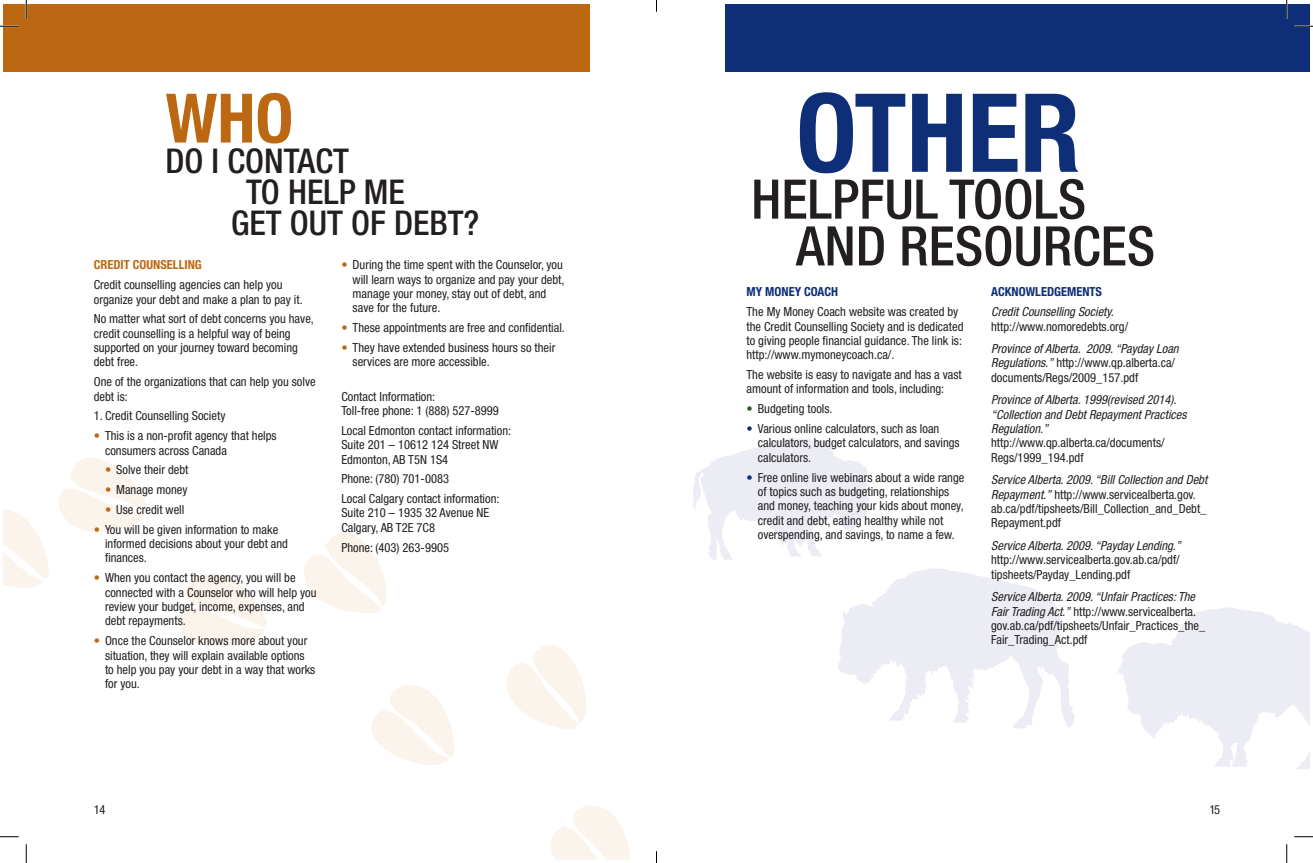
<style>
.page{position:relative;width:1313px;height:863px;background:#fff}
.page>*{position:absolute;margin:0;border:0;box-sizing:border-box;transform-origin:0 0}
.t1{font:700 condensed 109.25px "Helvetica Neue LT Std";color:#0e2e77}
.t2{font:700 condensed 68.25px "Helvetica Neue LT Std";color:#bc6813}
.t3{font:500 condensed 54.62px/46.8px "Helvetica Neue LT Std";color:#231f20}
.t4{font:500 condensed 34.12px "Helvetica Neue LT Std";color:#231f20}
.t5{font:condensed 12.5px/14.4px "Helvetica Neue LT Std";color:#231f20}
.t6{font:italic condensed 12.5px/14.4px "Helvetica Neue LT Std";color:#231f20}
.t7{font:700 condensed 12.5px "Helvetica Neue LT Std";color:#0e2e77}
.t8{font:700 condensed 12.5px "Helvetica Neue LT Std";color:#bc6813}
.s1{color:#bc6813}
.s2{color:#2d5925}
.s3{color:#0e2e77}
.s4{font-style:italic}
</style>
<div class="page">
<svg style="left:693px;top:438px;width:176px;height:122px"></svg>
<svg style="left:1117px;top:607px;width:192px;height:162px"></svg>
<svg style="left:838px;top:569px;width:236px;height:159px"></svg>
<svg style="left:4px;top:509px;width:45px;height:79px"></svg>
<svg style="left:59px;top:458px;width:87px;height:74px"></svg>
<svg style="left:179px;top:574px;width:88px;height:73px"></svg>
<svg style="left:507px;top:645px;width:79px;height:84px"></svg>
<svg style="left:550px;top:805px;width:80px;height:54px"></svg>
<svg style="left:304px;top:532px;width:83px;height:81px"></svg>
<svg style="left:371px;top:685px;width:84px;height:80px"></svg>
<div style="left:4px;top:4px;width:586px;height:67px;background:#bc6813"></div>
<div style="left:725px;top:4px;width:584px;height:67px;background:#0e2e77"></div>
<svg style="left:0;top:25px;width:19px;height:2px"></svg>
<svg style="left:1294px;top:25px;width:18px;height:2px"></svg>
<svg style="left:0;top:836px;width:19px;height:1px"></svg>
<svg style="left:1294px;top:836px;width:18px;height:1px"></svg>
<svg style="left:25px;top:0;width:2px;height:19px"></svg>
<svg style="left:25px;top:844px;width:2px;height:18px"></svg>
<svg style="left:1286px;top:0;width:1px;height:19px"></svg>
<svg style="left:1286px;top:844px;width:1px;height:18px"></svg>
<h2 class="t2" style="left:165px;top:77px;width:129px">WHO</h2>
<h3 class="t4" style="left:165px;top:141px;width:185px">DO I CONTACT</h3>
<h3 class="t4" style="left:246px;top:172px;width:160px">TO HELP ME</h3>
<h3 class="t4" style="left:231px;top:203px;width:250px">GET OUT OF DEBT?</h3>
<p class="t8" style="left:94px;top:257px;width:110px">CREDIT COUNSELLING</p>
<p class="t5" style="left:94px;top:277px;width:210px">Credit counselling agencies can help you organize your debt and make a plan to pay it.</p>
<p class="t5" style="left:94px;top:311px;width:222px">No matter what sort of debt concerns you have, credit counselling is a helpful way of being supported on your journey toward becoming debt free.</p>
<p class="t5" style="left:94px;top:374px;width:223px">One of the organizations that can help you solve debt is:</p>
<p class="t5" style="left:94px;top:408px;width:133px">1. Credit Counselling Society</p>
<p class="t5" style="left:105px;top:428px;width:173px;text-indent:-11px"><span class="s1">•</span> This is a non-profit agency that helps consumers across Canada</p>
<p class="t5" style="left:105px;top:462px;width:85px"><span class="s1">•</span> Solve their debt</p>
<p class="t5" style="left:105px;top:482px;width:84px"><span class="s1">•</span> Manage money</p>
<p class="t5" style="left:105px;top:502px;width:81px"><span class="s1">•</span> Use credit well</p>
<p class="t5" style="left:105px;top:522px;width:184px;text-indent:-11px"><span class="s1">•</span> You will be given information to make informed decisions about your debt and finances.</p>
<p class="t5" style="left:105px;top:570px;width:213px;text-indent:-11px"><span class="s1">•</span> When you contact the agency, you will be connected with a Counselor who will help you review your budget, income, expenses, and debt repayments.</p>
<p class="t5" style="left:105px;top:633px;width:212px;text-indent:-11px"><span class="s1">•</span> Once the Counselor knows more about your situation, they will explain available options to help you pay your debt in a way that works for you.</p>
<p class="t5" style="left:352px;top:257px;width:213px;text-indent:-11px"><span class="s1">•</span> During the time spent with the Counselor, you will learn ways to organize and pay your debt, manage your money, stay out of debt, and save for the future.</p>
<p class="t5" style="left:341px;top:320px;width:225px"><span class="s1">•</span> These appointments are free and confidential.</p>
<p class="t5" style="left:352px;top:340px;width:204px;text-indent:-11px"><span class="s1">•</span> They have extended business hours so their services are more accessible.</p>
<p class="t5" style="left:341px;top:389px;width:159px">Contact Information:<br>Toll-free phone: 1 (888) 527-8999</p>
<p class="t5" style="left:341px;top:423px;width:171px">Local Edmonton contact information:<br>Suite 201 – 10612 124 Street NW<br>Edmonton, AB T5N 1S4</p>
<p class="t5" style="left:341px;top:469px;width:160px;line-height:19.8px">Phone: (780) 701-0083<br>Local Calgary contact information:</p>
<p class="t5" style="left:341px;top:506px;width:149px">Suite 210 – 1935 32 Avenue NE<br>Calgary, AB T2E 7C8</p>
<p class="t5" style="left:341px;top:540px;width:109px">Phone: (403) 263-9905</p>
<h1 class="t1" style="left:796px;top:67px;width:286px">OTHER</h1>
<h3 class="t3" style="left:796px;top:175px;width:360px;text-indent:-45px">HELPFUL TOOLS<br>AND RESOURCES</h3>
<p class="t7" style="left:746px;top:284px;width:93px">MY MONEY COACH</p>
<p class="t5" style="left:746px;top:304px;width:218px">The My Money Coach website was created by the Credit Counselling Society and is dedicated to giving people financial guidance. The link is: http://www.mymoneycoach.ca/.</p>
<p class="t5" style="left:746px;top:367px;width:217px">The website is easy to navigate and has a vast amount of information and tools, including:</p>
<p class="t5" style="left:746px;top:401px;width:87px"><span class="s2">•</span> Budgeting tools.</p>
<p class="t5" style="left:758px;top:421px;width:203px;text-indent:-11px"><span class="s3">•</span> Various online calculators, such as loan calculators, budget calculators, and savings calculators.</p>
<p class="t5" style="left:758px;top:470px;width:208px;text-indent:-11px"><span class="s3">•</span> Free online live webinars about a wide range of topics such as budgeting, relationships and money, teaching your kids about money, credit and debt, eating healthy while not overspending, and savings, to name a few.</p>
<p class="t7" style="left:991px;top:284px;width:112px">ACKNOWLEDGEMENTS</p>
<p class="t6" style="left:991px;top:305px;width:124px">Credit Counselling Society.</p>
<p class="t5" style="left:991px;top:319px;width:138px">http://www.nomoredebts.org/</p>
<p class="t5" style="left:991px;top:341px;width:189px"><span class="s4">Province of Alberta. 2009. “Payday Loan<br>Regulations.”</span> http://www.qp.alberta.ca/ documents/Regs/2009_157.pdf</p>
<p class="t6" style="left:991px;top:393px;width:197px">Province of Alberta. 1999(revised 2014). “Collection and Debt Repayment Practices<br>Regulation.”</p>
<p class="t5" style="left:991px;top:435px;width:175px">http://www.qp.alberta.ca/documents/<br>Regs/1999_194.pdf</p>
<p class="t5" style="left:991px;top:472px;width:218px"><span class="s4">Service Alberta. 2009. “Bill Collection and Debt Repayment.”</span> http://www.servicealberta.gov. ab.ca/pdf/tipsheets/Bill_Collection_and_Debt_ Repayment.pdf</p>
<p class="t6" style="left:991px;top:538px;width:191px">Service Alberta. 2009. “Payday Lending.”</p>
<p class="t5" style="left:991px;top:552px;width:190px">http://www.servicealberta.gov.ab.ca/pdf/ tipsheets/Payday_Lending.pdf</p>
<p class="t5" style="left:991px;top:589px;width:216px"><span class="s4">Service Alberta. 2009. “Unfair Practices: The Fair Trading Act.”</span> http://www.servicealberta. gov.ab.ca/pdf/tipsheets/Unfair_Practices_the_ Fair_Trading_Act.pdf</p>
<p class="t5" style="left:94px;top:802px;width:13px">14</p>
<p class="t5" style="left:1209px;top:802px;width:12px">15</p>
</div>
